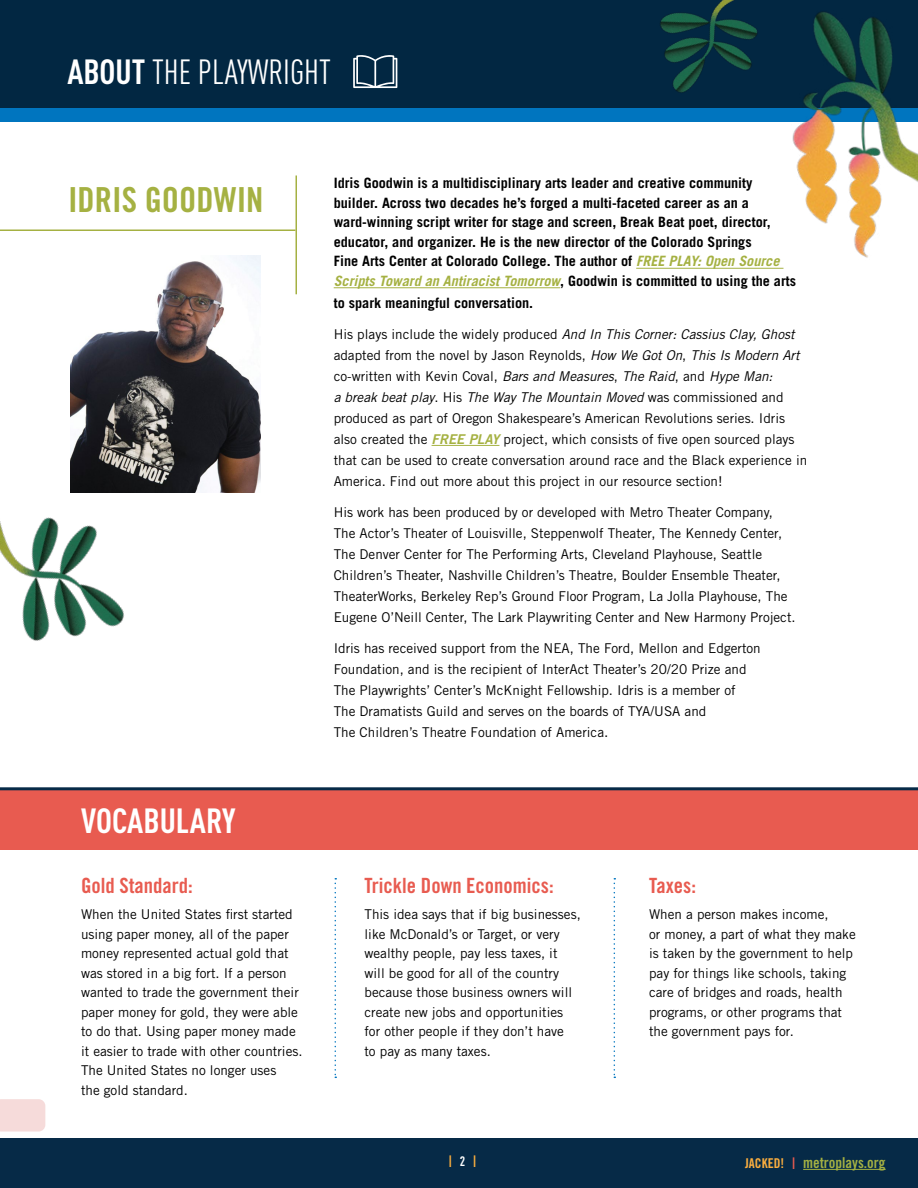
<style>
.page{position:relative;width:918px;height:1188px;background:#fff}
.page>*{position:absolute;margin:0;border:0;box-sizing:border-box;transform-origin:0 0}
.t1{font:34.5px "DIN Cond";color:#fff}
.Guide_Body{font:34.5px "Trade Gothic LT Std Bd Cn 20";color:#a5b142}
.t2{font:700 34.5px "DIN Cond";color:#fff}
.t3{font:21px "Trade Gothic LT Std Bd Cn 20";color:#e85b50}
.t4{font:15px "Trade Gothic LT Std Bd Cn 20";color:#a5b142}
.Guide_Body-2{font:700 14.25px/19.5px "Trade Gothic LT Std";color:#000}
.Guide_Body-3{font:13.5px/19.5px "Trade Gothic LT Std";color:#000}
.t5{font:700 13.5px "DIN Cond";color:#fbae3f}
.s1{font-weight:700}
.s2{font-style:italic;color:#a5b142}
.s3{font-style:italic}
.s4{font-family:"Trade Gothic LT Std Bd 2 Obl";color:#a5b142}
.s5{font-size:14.25px}
.s6{color:#fff}
.s7{font-size:13.5px;color:#fbae3f}
.s8{font-family:"DIN Cond";font-weight:700;font-size:13.5px;color:#e85b50}
</style>
<div class="page">
<div style="left:0;top:1138px;width:918px;height:50px;background:#062a47"></div>
<hr style="left:803px;top:1169px;width:83px;height:1px;background:#a5b142">
<div style="left:0;top:105px;width:918px;height:17px;background:#0075bf"></div>
<div style="left:0;top:0;width:918px;height:108px;background:#022742"></div>
<div style="left:0;top:790px;width:918px;height:60px;background:#e85b50"></div>
<hr style="left:636px;top:268px;width:147px;height:1px;background:#a5b142">
<hr style="left:334px;top:287px;width:226px;height:1px;background:#a5b142">
<hr style="left:432px;top:445px;width:67px;height:1px;background:#a5b142">
<img style="left:70px;top:256px;width:191px;height:237px">
<svg style="left:335px;top:878px;width:1px;height:200px"></svg>
<svg style="left:614px;top:878px;width:1px;height:200px"></svg>
<hr style="left:0;top:787px;width:918px;height:3px;background:#062a47">
<img style="left:0;top:457px;width:157px;height:184px">
<img style="left:660px;top:0;width:91px;height:93px">
<img style="left:751px;top:11px;width:167px;height:258px">
<hr style="left:0;top:230px;width:296px;height:1px;background:#a5b142">
<hr style="left:296px;top:176px;width:1px;height:118px;background:#a5b142">
<svg style="left:0;top:1099px;width:45px;height:33px"></svg>
<svg style="left:353px;top:55px;width:44px;height:33px"></svg>
<p class="t1" style="left:68px;top:52px;width:265px"><span class="s1">ABOUT</span> THE PLAYWRIGHT</p>
<p class="Guide_Body" style="left:68px;top:178px;width:197px">IDRIS GOODWIN</p>
<p class="t2" style="left:81px;top:800px;width:156px">VOCABULARY</p>
<p class="t3" style="left:81px;top:873px;width:113px">Gold Standard:</p>
<p class="Guide_Body-3" style="left:81px;top:905px;width:223px">When the United States first started using paper money, all of the paper money represented actual gold that was stored in a big fort. If a person wanted to trade the government their paper money for gold, they were able to do that. Using paper money made it easier to trade with other countries.<br>The United States no longer uses<br>the gold standard.</p>
<p class="Guide_Body-2" style="left:334px;top:173px;width:464px">Idris Goodwin is a multidisciplinary arts leader and creative community builder. Across two decades he’s forged a multi-faceted career as an a ward-winning script writer for stage and screen, Break Beat poet, director, educator, and organizer. He is the new director of the Colorado Springs<br>Fine Arts Center at Colorado College. The author of <span class="s2">FREE PLAY: Open Source Scripts Toward an Antiracist Tomorrow</span>, Goodwin is committed to using the arts</p>
<p class="Guide_Body-2" style="left:334px;top:293px;width:201px">to spark meaningful conversation.</p>
<p class="Guide_Body-3" style="left:334px;top:323px;width:475px;line-height:21px">His plays include the widely produced <span class="s3">And In This Corner: Cassius Clay, Ghost </span>adapted from the novel by Jason Reynolds, <span class="s3">How We Got On</span>, <span class="s3">This Is Modern Art </span>co-written with Kevin Coval, <span class="s3">Bars and Measures</span>, <span class="s3">The Raid</span>, and <span class="s3">Hype Man:<br>a break beat play</span>. His <span class="s3">The Way The Mountain Moved</span> was commissioned and produced as part of Oregon Shakespeare’s American Revolutions series. Idris also created the <span class="s4">FREE PLAY</span> project, which consists of five open sourced plays that can be used to create conversation around race and the Black experience in America. Find out more about this project in our resource section!</p>
<p class="Guide_Body-3" style="left:334px;top:501px;width:463px;line-height:21px">His work has been produced by or developed with Metro Theater Company, The Actor’s Theater of Louisville, Steppenwolf Theater, The Kennedy Center, The Denver Center for The Performing Arts, Cleveland Playhouse, Seattle Children’s Theater, Nashville Children’s Theatre, Boulder Ensemble Theater, TheaterWorks, Berkeley Rep’s Ground Floor Program, La Jolla Playhouse, The Eugene O’Neill Center, The Lark Playwriting Center and New Harmony Project.</p>
<p class="Guide_Body-3" style="left:334px;top:637px;width:429px;line-height:21.1px">Idris has received support from the NEA, The Ford, Mellon and Edgerton Foundation, and is the recipient of InterAct Theater’s 20/20 Prize and The Playwrights’ Center’s McKnight Fellowship. Idris is a member of The Dramatists Guild and serves on the boards of TYA/USA and<br>The Children’s Theatre Foundation of America<span class="s5">.</span></p>
<p class="t3" style="left:364px;top:873px;width:191px">Trickle Down Economics:</p>
<p class="Guide_Body-3" style="left:364px;top:905px;width:218px">This idea says that if big businesses, like McDonald’s or Target, or very wealthy people, pay less taxes, it will be good for all of the country because those business owners will create new jobs and opportunities for other people if they don’t have<br>to pay as many taxes.</p>
<p class="t3" style="left:649px;top:873px;width:49px">Taxes:</p>
<p class="Guide_Body-3" style="left:649px;top:905px;width:208px">When a person makes income,<br>or money, a part of what they make is taken by the government to help pay for things like schools, taking care of bridges and roads, health programs, or other programs that the government pays for.</p>
<p class="t5" style="left:448px;top:1153px;width:30px">| <span class="s6">2</span> |</p>
<p class="t4" style="left:745px;top:1153px;width:142px"><span class="s7">JACKED!</span> <span class="s8">|</span> metroplays.org</p>
</div>
